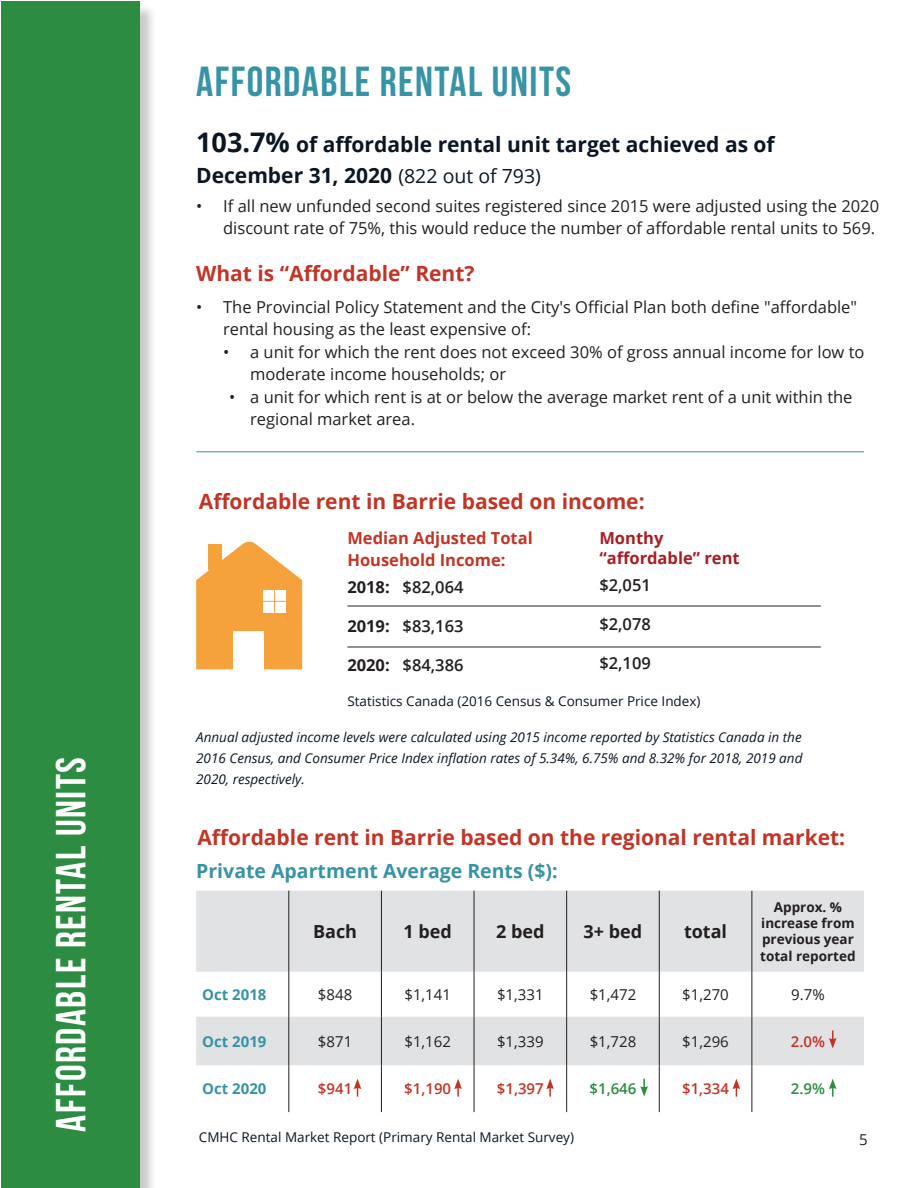
<style>
.page{position:relative;width:918px;height:1188px;background:#fff}
.page>*{position:absolute;margin:0;border:0;box-sizing:border-box;transform-origin:0 0}
.t1{font:700 42px "Bebas Neue";letter-spacing:.035em;color:#3793a6}
.t2{font:700 42px "Bebas Neue";letter-spacing:.035em;color:#fff}
.t3{font:700 21px "Open Sans";color:#c23526}
.t4{font:700 21px/31.5px "Open Sans";color:#0a1624}
.t5{font:700 19.5px "Open Sans";color:#3793a6}
.t6{font:700 18px "Open Sans";color:#231f20}
.t7{font:16.5px/22.5px "Open Sans";color:#231f20}
.t8{font:600 16.5px "Open Sans";color:#231f20}
.t9{font:700 16.5px/21.6px "Open Sans";color:#c23526}
.t10{font:700 16.5px/19.5px "Open Sans";color:#a71d25}
.t11{font:15px "Open Sans";color:#231f20}
.t12{font:600 15px "Open Sans";color:#c23526}
.t13{font:700 15px "Open Sans";color:#3793a6}
.t14{font:600 15px "Open Sans";color:#2c8d42}
.t15{font:italic 13.5px/21px "Open Sans";color:#0a1624;text-align:justify}
.t16{font:13.5px "Open Sans";color:#0a1624}
.t17{font:700 13.5px/16.2px "Open Sans";color:#231f20;text-align:center}
.s1{font-size:27px}
.s2{font-weight:400;font-size:19.5px}
.s3{font-weight:700}
</style>
<div class="page">
<div style="left:2px;top:3px;width:155px;height:1185px;background:#231f20;opacity:.24"></div>
<div style="left:1px;top:1px;width:139px;height:1186px;background:#2c8d42"></div>
<hr style="left:196px;top:451px;width:668px;height:1px;background:#3793a6">
<hr style="left:347px;top:606px;width:474px;height:1px;background:#231f20">
<hr style="left:347px;top:647px;width:474px;height:1px;background:#231f20">
<svg style="left:196px;top:541px;width:106px;height:128px"></svg>
<div style="left:196px;top:891px;width:668px;height:81px;background:#e1e2e4"></div>
<hr style="left:288px;top:891px;width:1px;height:81px;background:#231f20">
<hr style="left:381px;top:891px;width:1px;height:81px;background:#231f20">
<hr style="left:474px;top:891px;width:1px;height:81px;background:#231f20">
<hr style="left:566px;top:891px;width:1px;height:81px;background:#231f20">
<hr style="left:659px;top:891px;width:1px;height:81px;background:#231f20">
<hr style="left:752px;top:891px;width:1px;height:81px;background:#231f20">
<hr style="left:288px;top:972px;width:1px;height:45px;background:#231f20">
<hr style="left:381px;top:972px;width:1px;height:45px;background:#231f20">
<hr style="left:474px;top:972px;width:1px;height:45px;background:#231f20">
<hr style="left:566px;top:972px;width:1px;height:45px;background:#231f20">
<hr style="left:659px;top:972px;width:1px;height:45px;background:#231f20">
<hr style="left:752px;top:972px;width:1px;height:45px;background:#231f20">
<hr style="left:288px;top:1065px;width:1px;height:47px;background:#231f20">
<hr style="left:381px;top:1065px;width:1px;height:47px;background:#231f20">
<hr style="left:474px;top:1065px;width:1px;height:47px;background:#231f20">
<hr style="left:566px;top:1065px;width:1px;height:47px;background:#231f20">
<hr style="left:659px;top:1065px;width:1px;height:47px;background:#231f20">
<hr style="left:752px;top:1065px;width:1px;height:47px;background:#231f20">
<svg style="left:640px;top:1079px;width:8px;height:18px"></svg>
<svg style="left:733px;top:1079px;width:7px;height:18px"></svg>
<svg style="left:546px;top:1079px;width:8px;height:18px"></svg>
<svg style="left:454px;top:1079px;width:8px;height:18px"></svg>
<svg style="left:354px;top:1079px;width:7px;height:18px"></svg>
<div style="left:196px;top:1017px;width:668px;height:48px;background:#e1e2e4"></div>
<svg style="left:829px;top:1079px;width:8px;height:18px"></svg>
<p class="t2" style="left:48px;top:1132px;width:376px;rotate:-90deg">AFFORDABLE RENTAL UNITS</p>
<p class="t1" style="left:196px;top:59px;width:376px">AFFORDABLE RENTAL UNITS</p>
<p class="t4" style="left:196px;top:128px;width:580px"><span class="s1">103.7%</span> of affordable rental unit target achieved as of<br>December 31, 2020 <span class="s2">(822 out of 793)</span></p>
<p class="t7" style="left:196px;top:194px;width:684px;text-align:right">• If all new unfunded second suites registered since 2015 were adjusted using the 2020 discount rate of 75%, this would reduce the number of affordable rental units to 569.</p>
<p class="t3" style="left:196px;top:259px;width:280px">What is “Affordable” Rent?</p>
<p class="t7" style="left:223px;top:295px;width:635px;text-indent:-27px">• The Provincial Policy Statement and the City's Official Plan both define "affordable" rental housing as the least expensive of:</p>
<p class="t7" style="left:250px;top:340px;width:616px;text-indent:-27px">• a unit for which the rent does not exceed 30% of gross annual income for low to moderate income households; or</p>
<p class="t7" style="left:250px;top:385px;width:604px;text-indent:-21px">• a unit for which rent is at or below the average market rent of a unit within the regional market area.</p>
<p class="t3" style="left:199px;top:487px;width:447px">Affordable rent in Barrie based on income:</p>
<p class="t9" style="left:347px;top:527px;width:187px">Median Adjusted Total<br>Household Income:</p>
<p class="t8" style="left:347px;top:576px;width:118px"><span class="s3">2018:</span> $82,064</p>
<p class="t8" style="left:347px;top:615px;width:118px"><span class="s3">2019:</span> $83,163</p>
<p class="t8" style="left:347px;top:654px;width:118px"><span class="s3">2020:</span> $84,386</p>
<p class="t10" style="left:599px;top:528px;width:142px">Monthy “affordable” rent</p>
<p class="t8" style="left:599px;top:573px;width:53px">$2,051</p>
<p class="t8" style="left:599px;top:612px;width:53px">$2,078</p>
<p class="t8" style="left:599px;top:651px;width:53px">$2,109</p>
<p class="t16" style="left:347px;top:692px;width:355px">Statistics Canada (2016 Census &amp; Consumer Price Index)</p>
<p class="t15" style="left:196px;top:726px;width:608px">Annual adjusted income levels were calculated using 2015 income reported by Statistics Canada in the 2016 Census, and Consumer Price Index inflation rates of 5.34%, 6.75% and 8.32% for 2018, 2019 and 2020, respectively.</p>
<p class="t3" style="left:197px;top:823px;width:649px">Affordable rent in Barrie based on the regional rental market:</p>
<p class="t5" style="left:196px;top:857px;width:363px">Private Apartment Average Rents ($):</p>
<p class="t6" style="left:313px;top:919px;width:46px">Bach</p>
<p class="t6" style="left:404px;top:919px;width:50px">1 bed</p>
<p class="t6" style="left:496px;top:919px;width:50px">2 bed</p>
<p class="t6" style="left:584px;top:919px;width:60px">3+ bed</p>
<p class="t6" style="left:684px;top:919px;width:45px">total</p>
<p class="t17" style="left:760px;top:899px;width:97px">Approx. % increase from previous year total reported</p>
<p class="t13" style="left:202px;top:984px;width:66px">Oct 2018</p>
<p class="t11" style="left:318px;top:984px;width:36px">$848</p>
<p class="t11" style="left:404px;top:984px;width:48px">$1,141</p>
<p class="t11" style="left:497px;top:984px;width:48px">$1,331</p>
<p class="t11" style="left:590px;top:984px;width:48px">$1,472</p>
<p class="t11" style="left:682px;top:984px;width:48px">$1,270</p>
<p class="t11" style="left:791px;top:984px;width:35px">9.7%</p>
<p class="t13" style="left:202px;top:1031px;width:66px">Oct 2019</p>
<p class="t11" style="left:318px;top:1031px;width:36px">$871</p>
<p class="t11" style="left:404px;top:1031px;width:48px">$1,162</p>
<p class="t11" style="left:497px;top:1031px;width:48px">$1,339</p>
<p class="t11" style="left:590px;top:1031px;width:48px">$1,728</p>
<p class="t11" style="left:682px;top:1031px;width:48px">$1,296</p>
<p class="t12" style="left:791px;top:1031px;width:36px">2.0%</p>
<p class="t13" style="left:202px;top:1078px;width:66px">Oct 2020</p>
<p class="t12" style="left:318px;top:1079px;width:36px">$941</p>
<p class="t12" style="left:404px;top:1079px;width:48px">$1,190</p>
<p class="t12" style="left:497px;top:1079px;width:48px">$1,397</p>
<p class="t14" style="left:590px;top:1079px;width:48px">$1,646</p>
<p class="t12" style="left:682px;top:1079px;width:48px">$1,334</p>
<p class="t14" style="left:791px;top:1079px;width:36px">2.9%</p>
<p class="t16" style="left:199px;top:1128px;width:377px">CMHC Rental Market Report (Primary Rental Market Survey)</p>
<p class="t11" style="left:859px;top:1130px;width:10px">5</p>
</div>
